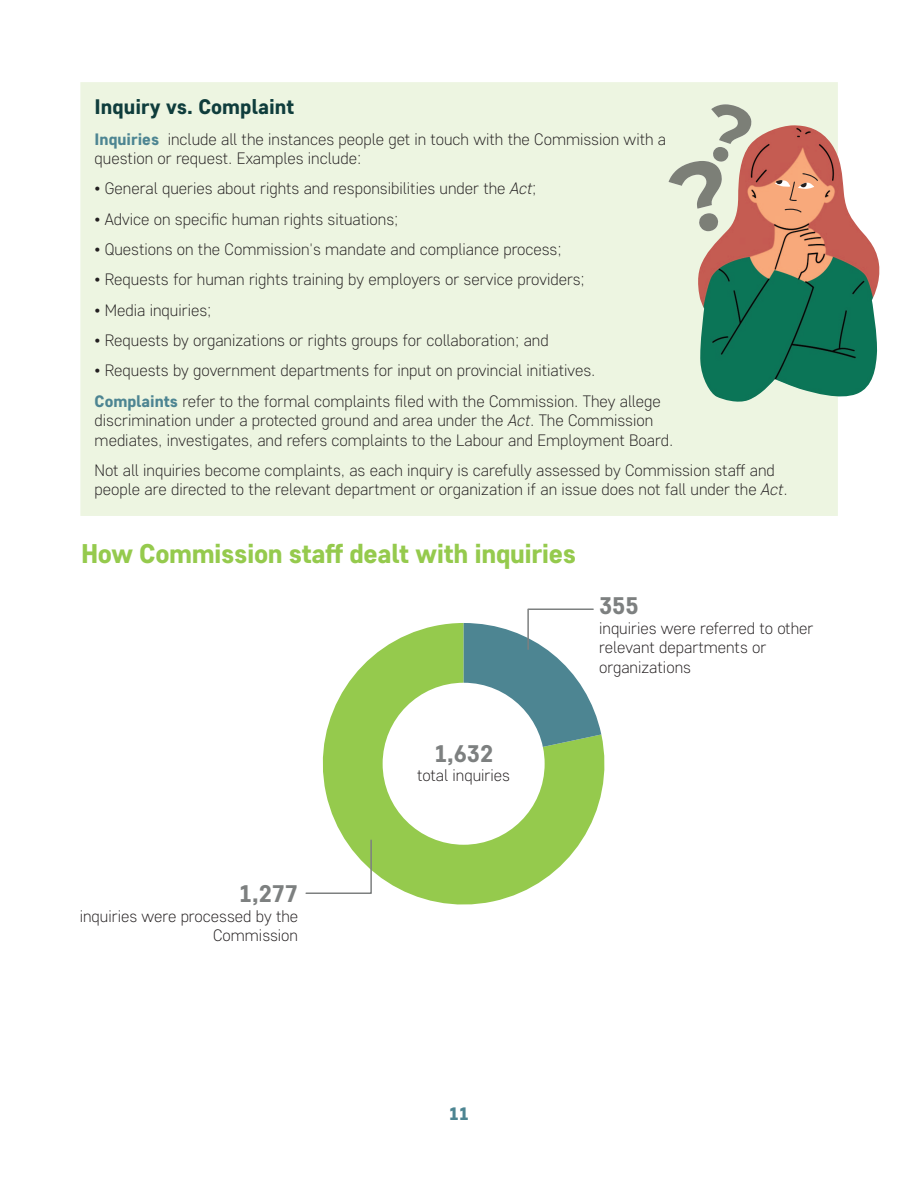
<style>
.page{position:relative;width:918px;height:1188px;background:#fff}
.page>*{position:absolute;margin:0;border:0;box-sizing:border-box;transform-origin:0 0}
.t1{font:800 27px "Core Sans D65";letter-spacing:-.015em;color:#95ca4d}
.t2{font:800 24px "Core Sans D65";color:#7d8080}
.t3{font:800 21px "Core Sans D65";color:#0f3d3c}
.t4{font:900 18px "Core Sans D75";color:#4d8592}
.t5{font:300 16.5px/19.5px "Core Sans D25";color:#231f20}
.s1{font-family:"Core Sans D65";font-weight:800;color:#4d8592}
.s2{font-style:italic}
</style>
<div class="page">
<div style="left:81px;top:82px;width:757px;height:434px;background:#edf5e1"></div>
<img style="left:696px;top:125px;width:183px;height:279px">
<svg style="left:669px;top:104px;width:83px;height:127px"></svg>
<svg style="left:785px;top:209px;width:17px;height:4px"></svg>
<svg style="left:775px;top:173px;width:43px;height:28px"></svg>
<svg style="left:322px;top:623px;width:283px;height:282px;fill:#95ca4d"></svg>
<div style="left:383px;top:683px;width:162px;height:162px;background:#fff;border-radius:50%"></div>
<svg style="left:305px;top:839px;width:68px;height:56px"></svg>
<svg style="left:464px;top:608px;width:137px;height:156px"></svg>
<p class="t3" style="left:95px;top:99px;width:201px">Inquiry vs. Complaint</p>
<p class="t5" style="left:95px;top:131px;width:573px"><span class="s1">Inquiries</span> include all the instances people get in touch with the Commission with a question or request. Examples include:</p>
<p class="t5" style="left:95px;top:181px;width:443px">• General queries about rights and responsibilities under the <span class="s2">Act</span>;</p>
<p class="t5" style="left:95px;top:211px;width:305px">• Advice on specific human rights situations;</p>
<p class="t5" style="left:95px;top:241px;width:469px">• Questions on the Commission's mandate and compliance process;</p>
<p class="t5" style="left:95px;top:272px;width:492px">• Requests for human rights training by employers or service providers;</p>
<p class="t5" style="left:95px;top:302px;width:118px">• Media inquiries;</p>
<p class="t5" style="left:95px;top:332px;width:456px">• Requests by organizations or rights groups for collaboration; and</p>
<p class="t5" style="left:95px;top:357px;width:568px;line-height:30.3px">• Requests by government departments for input on provincial initiatives.<br><span class="s1">Complaints</span> refer to the formal complaints filed with the Commission. They allege</p>
<p class="t5" style="left:95px;top:412px;width:580px">discrimination under a protected ground and area under the <span class="s2">Act</span>. The Commission mediates, investigates, and refers complaints to the Labour and Employment Board.</p>
<p class="t5" style="left:95px;top:462px;width:694px">Not all inquiries become complaints, as each inquiry is carefully assessed by Commission staff and people are directed to the relevant department or organization if an issue does not fall under the <span class="s2">Act</span>.</p>
<p class="t1" style="left:81px;top:544px;width:497px">How Commission staff dealt with inquiries</p>
<p class="t2" style="left:599px;top:597px;width:41px">355</p>
<p class="t5" style="left:599px;top:620px;width:216px">inquiries were referred to other relevant departments or organizations</p>
<p class="t2" style="left:434px;top:745px;width:61px">1,632</p>
<p class="t5" style="left:417px;top:768px;width:94px">total inquiries</p>
<p class="t2" style="left:239px;top:885px;width:61px">1,277</p>
<p class="t5" style="left:80px;top:908px;width:220px;text-align:right">inquiries were processed by the<br>Commission</p>
<p class="t4" style="left:449px;top:1107px;width:22px">11</p>
</div>
